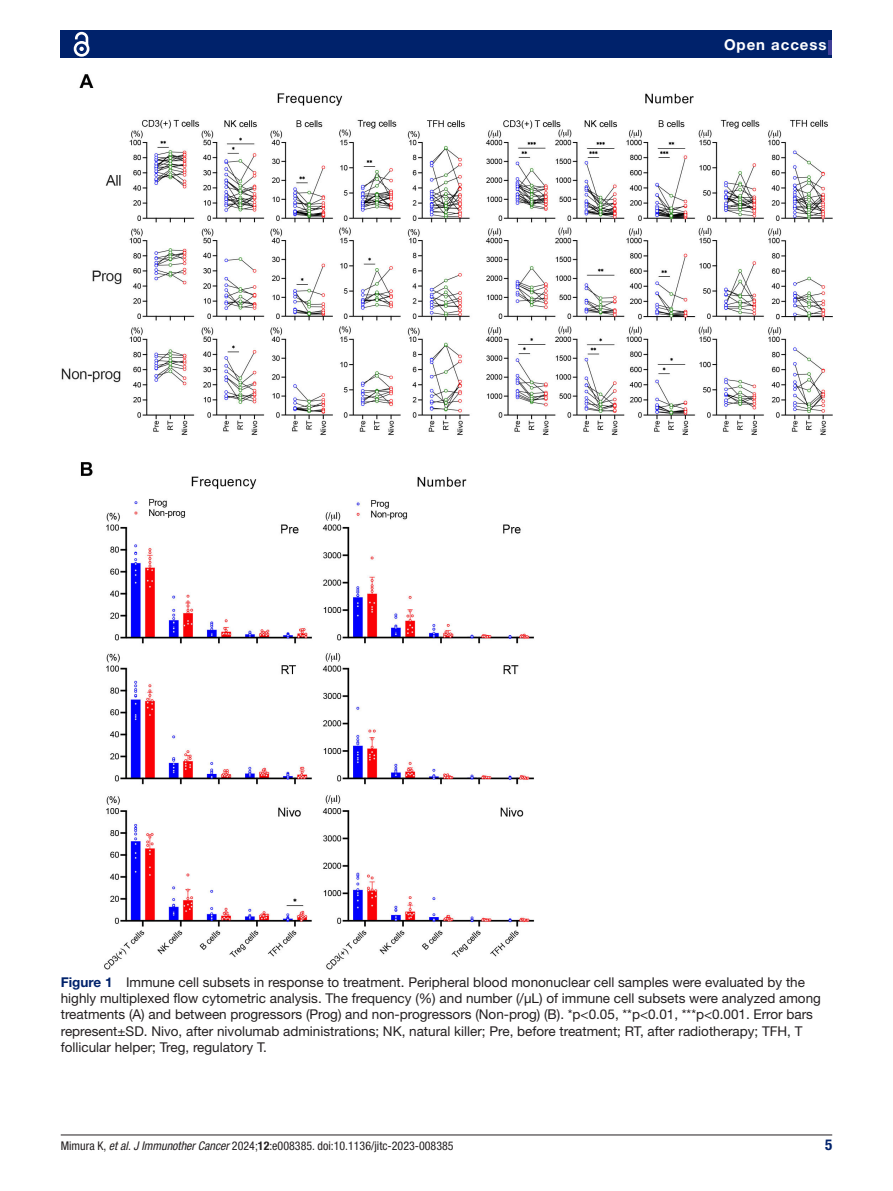
<style>
.page{position:relative;width:893px;height:1191px;background:#fff}
.page>*{position:absolute;margin:0;border:0;box-sizing:border-box;transform-origin:0 0}
.t1{font:700 15px "Helvetica Neue LT Std";letter-spacing:.065em;color:#fff}
.t2{font:700 condensed 15px "Helvetica Neue LT Std";color:#00226b}
.t3{font:13.5px/16.2px "Helvetica Neue LT Std";color:#231f20}
.t4{font:condensed 12px "Helvetica Neue LT Std";color:#231f20}
.s1{font-weight:700;color:#00226b}
.s2{font-style:italic}
.s3{font-weight:700}
</style>
<div class="page">
<hr style="left:61px;top:1134px;width:771px;height:1px;background:#231f20">
<div style="left:61px;top:31px;width:771px;height:27px;background:#00226b"></div>
<hr style="left:828px;top:40px;width:4px;height:15px;background:#414099">
<svg style="left:73px;top:31px;width:17px;height:26px"></svg>
<img style="left:61px;top:74px;width:771px;height:895px">
<p class="t1" style="left:724px;top:35px;width:104px">Open access</p>
<p class="t3" style="left:61px;top:974px;width:762px"><span class="s1">Figure 1</span> Immune cell subsets in response to treatment. Peripheral blood mononuclear cell samples were evaluated by the highly multiplexed flow cytometric analysis. The frequency (%) and number (/μL) of immune cell subsets were analyzed among treatments (A) and between progressors (Prog) and non-progressors (Non-prog) (B). *p&lt;0.05, **p&lt;0.01, ***p&lt;0.001. Error bars represent±SD. Nivo, after nivolumab administrations; NK, natural killer; Pre, before treatment; RT, after radiotherapy; TFH, T follicular helper; Treg, regulatory T.</p>
<p class="t4" style="left:61px;top:1138px;width:394px">Mimura K, <span class="s2">et al</span>. <span class="s2">J Immunother Cancer</span> 2024;<span class="s3">12</span>:e008385. doi:10.1136/jitc-2023-008385</p>
<p class="t2" style="left:825px;top:1135px;width:9px">5</p>
</div>
